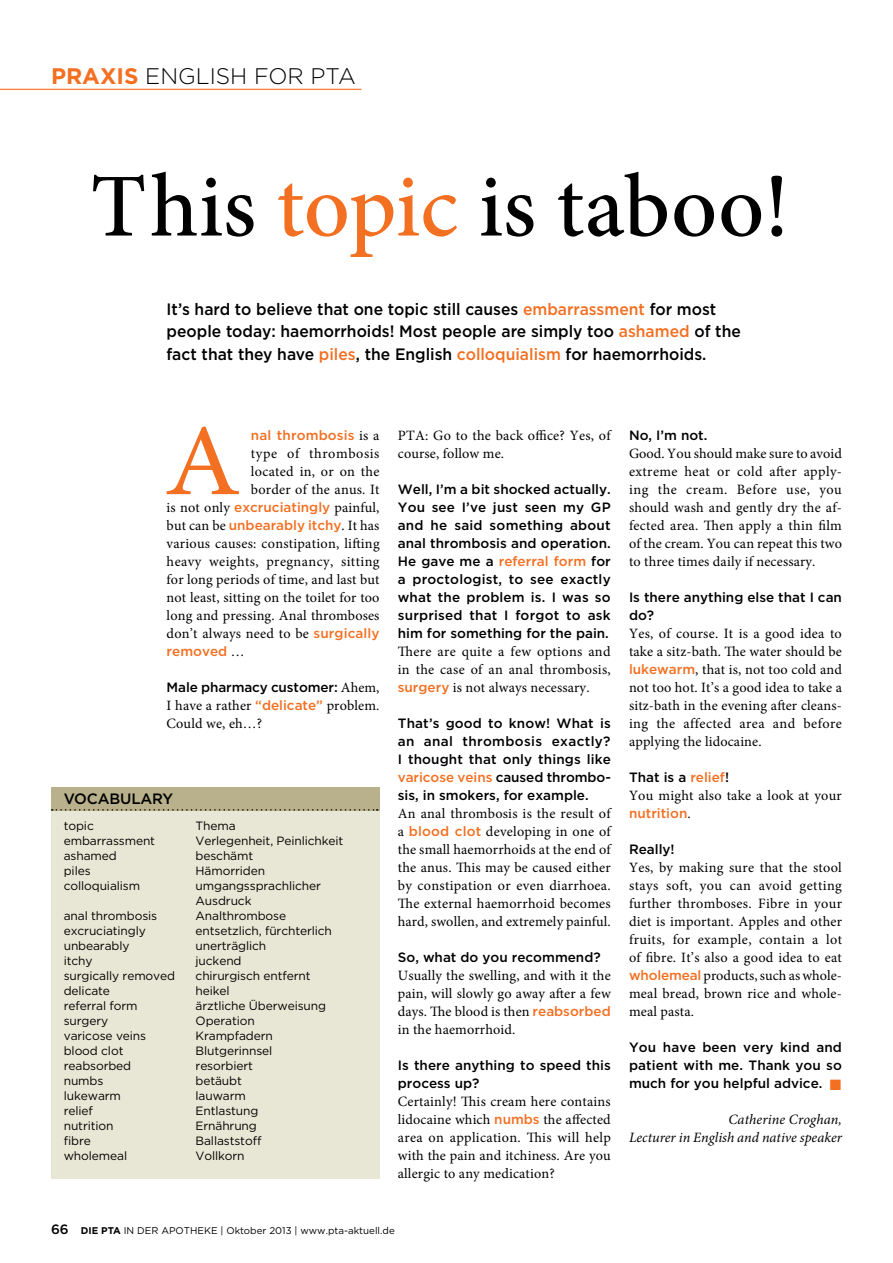
<style>
.page{position:relative;width:893px;height:1263px;background:#fff}
.page>*{position:absolute;margin:0;border:0;box-sizing:border-box;transform-origin:0 0}
.t1{font:102px "Minion Pro";color:#f36f21;scale:1.09 1}
.t2{font:500 90px "Minion Pro";color:#000}
.t3{font:300 22.5px "Gotham";color:#000}
.t4{font:500 16.5px/22.5px "Gotham";color:#000;scale:.95 1}
.t5{font:500 15px "Gotham";letter-spacing:-.01em;color:#000}
.t6{font:14.25px/18px "Minion Pro";letter-spacing:.01em;color:#000;text-align:justify}
.t7{font:italic 14.25px/18px "Minion Pro";color:#000;text-align:right}
.t8{font:500 13.5px/18px "Gotham";color:#000;text-align:justify}
.t9{font:500 13.5px "Gotham";color:#f36f21}
.t10{font:12px/15px "Gotham";letter-spacing:-.01em;color:#000}
.t11{font:9.75px "Gotham";color:#000}
.s1{font-weight:700;color:#f36f21}
.s2{color:#f36f21}
.s3{font-family:"Minion Pro";font-weight:400;font-size:14.25px;color:#000}
.s4{font-family:"Gotham";font-weight:500;font-size:13.5px;color:#f36f21}
.s5{font-family:"Minion Pro";font-weight:400;font-size:14.25px}
.s6{font-weight:500;font-size:13.5px}
.s7{font-weight:700}
</style>
<div class="page">
<hr style="left:0;top:89px;width:361px;height:1px;background:#f36f21">
<div style="left:51px;top:788px;width:329px;height:390px;background:#e8e6d4"></div>
<div style="left:51px;top:787px;width:329px;height:24px;background:#b8b18b"></div>
<svg style="left:52px;top:809px;width:326px;height:2px"></svg>
<h3 class="t3" style="left:51px;top:62px;width:306px"><span class="s1">PRAXIS</span> ENGLISH FOR PTA</h3>
<h2 class="t2" style="left:91px;top:146px;width:700px">This <span class="s2">topic</span> is taboo!</h2>
<p class="t4" style="left:167px;top:297px;width:606px">It’s hard to believe that one topic still causes <span class="s2">embarrassment</span> for most people today: haemorrhoids! Most people are simply too <span class="s2">ashamed</span> of the fact that they have <span class="s2">piles</span>, the English <span class="s2">colloquialism</span> for haemorrhoids.</p>
<h1 class="t1" style="left:164px;top:393px;width:72px">A</h1>
<p class="t9" style="left:251px;top:426px;width:130px">nal thrombosis <span class="s3">is a</span></p>
<p class="t6" style="left:167px;top:445px;width:214px;text-align:right">type of thrombosis<br>located in, or on the<br>border of the anus. It<br>is not only <span class="s4">excruciatingly</span> painful,</p>
<p class="t9" style="left:167px;top:516px;width:214px"><span class="s3">but can be</span> unbearably itchy<span class="s3">. It has</span></p>
<p class="t6" style="left:167px;top:535px;width:215px">various causes: constipation, lifting heavy weights, pregnancy, sitting for long periods of time, and last but not least, sitting on the toilet for too long and pressing. Anal thromboses don’t always need to be <span class="s4">surgically</span></p>
<p class="t9" style="left:167px;top:642px;width:79px">removed <span class="s3">…</span></p>
<p class="t8" style="left:167px;top:678px;width:214px">Male pharmacy customer: <span class="s5">Ahem,</span></p>
<p class="t6" style="left:167px;top:697px;width:214px">I have a rather <span class="s4">“delicate”</span> problem.<br>Could we, eh…?</p>
<p class="t5" style="left:64px;top:789px;width:100px">Vocabulary</p>
<p class="t10" style="left:64px;top:818px;width:32px">topic</p>
<p class="t10" style="left:196px;top:818px;width:42px">Thema</p>
<p class="t10" style="left:64px;top:833px;width:93px">embarrassment</p>
<p class="t10" style="left:196px;top:833px;width:149px">Verlegenheit, Peinlichkeit</p>
<p class="t10" style="left:64px;top:848px;width:55px">ashamed</p>
<p class="t10" style="left:196px;top:848px;width:59px">beschämt</p>
<p class="t10" style="left:64px;top:863px;width:28px">piles</p>
<p class="t10" style="left:196px;top:863px;width:71px">Hämorriden</p>
<p class="t10" style="left:64px;top:878px;width:78px">colloquialism</p>
<p class="t10" style="left:196px;top:878px;width:127px">umgangssprachlicher<br>Ausdruck</p>
<p class="t10" style="left:64px;top:908px;width:95px">anal thrombosis</p>
<p class="t10" style="left:196px;top:908px;width:92px">Analthrombose</p>
<p class="t10" style="left:64px;top:923px;width:84px">excruciatingly</p>
<p class="t10" style="left:196px;top:923px;width:138px">entsetzlich, fürchterlich</p>
<p class="t10" style="left:64px;top:938px;width:67px">unbearably</p>
<p class="t10" style="left:196px;top:938px;width:72px">unerträglich</p>
<p class="t10" style="left:64px;top:953px;width:30px">itchy</p>
<p class="t10" style="left:196px;top:953px;width:47px">juckend</p>
<p class="t10" style="left:64px;top:968px;width:113px">surgically removed</p>
<p class="t10" style="left:196px;top:968px;width:117px">chirurgisch entfernt</p>
<p class="t10" style="left:64px;top:983px;width:48px">delicate</p>
<p class="t10" style="left:196px;top:983px;width:36px">heikel</p>
<p class="t10" style="left:64px;top:998px;width:75px">referral form</p>
<p class="t10" style="left:196px;top:998px;width:132px">ärztliche Überweisung</p>
<p class="t10" style="left:64px;top:1013px;width:46px">surgery</p>
<p class="t10" style="left:196px;top:1013px;width:61px">Operation</p>
<p class="t10" style="left:64px;top:1028px;width:84px">varicose veins</p>
<p class="t10" style="left:196px;top:1028px;width:79px">Krampfadern</p>
<p class="t10" style="left:64px;top:1043px;width:61px">blood clot</p>
<p class="t10" style="left:196px;top:1043px;width:78px">Blutgerinnsel</p>
<p class="t10" style="left:64px;top:1058px;width:69px">reabsorbed</p>
<p class="t10" style="left:196px;top:1058px;width:59px">resorbiert</p>
<p class="t10" style="left:64px;top:1073px;width:41px">numbs</p>
<p class="t10" style="left:196px;top:1073px;width:48px">betäubt</p>
<p class="t10" style="left:64px;top:1088px;width:59px">lukewarm</p>
<p class="t10" style="left:196px;top:1088px;width:52px">lauwarm</p>
<p class="t10" style="left:64px;top:1103px;width:31px">relief</p>
<p class="t10" style="left:196px;top:1103px;width:64px">Entlastung</p>
<p class="t10" style="left:64px;top:1118px;width:51px">nutrition</p>
<p class="t10" style="left:196px;top:1118px;width:63px">Ernährung</p>
<p class="t10" style="left:64px;top:1133px;width:29px">fibre</p>
<p class="t10" style="left:196px;top:1133px;width:67px">Ballaststoff</p>
<p class="t10" style="left:64px;top:1148px;width:65px">wholemeal</p>
<p class="t10" style="left:196px;top:1148px;width:51px">Vollkorn</p>
<p class="t6" style="left:398px;top:427px;width:214px">PTA: Go to the back office? Yes, of course, follow me.</p>
<p class="t8" style="left:398px;top:480px;width:215px">Well, I’m a bit shocked actually.<br>You see I’ve just seen my GP and he said something about anal thrombosis and operation.<br>He gave me a <span class="s2">referral form</span> for a proctologist, to see exactly what the problem is. I was so surprised that I forgot to ask him for something for the pain.</p>
<p class="t6" style="left:398px;top:643px;width:215px">There are quite a few options and in the case of an anal thrombosis, <span class="s4">surgery</span> is not always necessary.</p>
<p class="t8" style="left:398px;top:714px;width:215px">That’s good to know! What is an anal thrombosis exactly?<br>I thought that only things like <span class="s2">varicose veins</span> caused thrombo&shy;sis, in smokers, for example.</p>
<p class="t6" style="left:398px;top:805px;width:214px">An anal thrombosis is the result of a <span class="s4">blood clot</span> developing in one of the small haemorrhoids at the end of the anus. This may be caused either by constipation or even diarrhoea.<br>The external haemorrhoid becomes hard, swollen, and extremely painful.</p>
<p class="t8" style="left:398px;top:948px;width:204px">So, what do you recommend?</p>
<p class="t6" style="left:398px;top:967px;width:214px">Usually the swelling, and with it the pain, will slowly go away after a few days. The blood is then <span class="s4">reabsorbed </span>in the haemorrhoid.</p>
<p class="t8" style="left:398px;top:1056px;width:215px">Is there anything to speed this process up?</p>
<p class="t6" style="left:398px;top:1093px;width:215px">Certainly! This cream here contains lidocaine which <span class="s4">numbs</span> the affected area on application. This will help with the pain and itchiness. Are you allergic to any medication?</p>
<p class="t11" style="left:51px;top:1224px;width:345px"><span class="s6">66</span> <span class="s7">DIE PTA</span> IN DER APOTHEKE | Oktober 2013 | www.pta-aktuell.de</p>
<p class="t8" style="left:629px;top:426px;width:80px">No, I’m not.</p>
<p class="t6" style="left:629px;top:445px;width:214px">Good. You should make sure to avoid extreme heat or cold after apply&shy;ing the cream. Before use, you should wash and gently dry the af&shy;fected area. Then apply a thin film of the cream. You can repeat this two to three times daily if necessary.</p>
<p class="t8" style="left:629px;top:588px;width:214px">Is there anything else that I can do?</p>
<p class="t6" style="left:629px;top:625px;width:214px">Yes, of course. It is a good idea to take a sitz-bath. The water should be <span class="s4">lukewarm</span>, that is, not too cold and not too hot. It’s a good idea to take a sitz-bath in the evening after cleans&shy;ing the affected area and before applying the lidocaine.</p>
<p class="t8" style="left:629px;top:768px;width:102px">That is a <span class="s2">relief</span>!</p>
<p class="t6" style="left:629px;top:787px;width:214px">You might also take a look at your</p>
<p class="t9" style="left:629px;top:804px;width:63px">nutrition<span class="s3">.</span></p>
<p class="t8" style="left:629px;top:840px;width:47px">Really!</p>
<p class="t6" style="left:629px;top:859px;width:215px">Yes, by making sure that the stool stays soft, you can avoid getting further thromboses. Fibre in your diet is important. Apples and other fruits, for example, contain a lot of fibre. It’s also a good idea to eat <span class="s4">wholemeal</span> products, such as whole&shy;meal bread, brown rice and whole&shy;meal pasta.</p>
<p class="t8" style="left:629px;top:1038px;width:214px">You have been very kind and patient with me. Thank you so much for you helpful advice. <span class="s2">■</span></p>
<p class="t7" style="left:629px;top:1111px;width:214px">Catherine Croghan,<br>Lecturer in English and native speaker</p>
</div>
